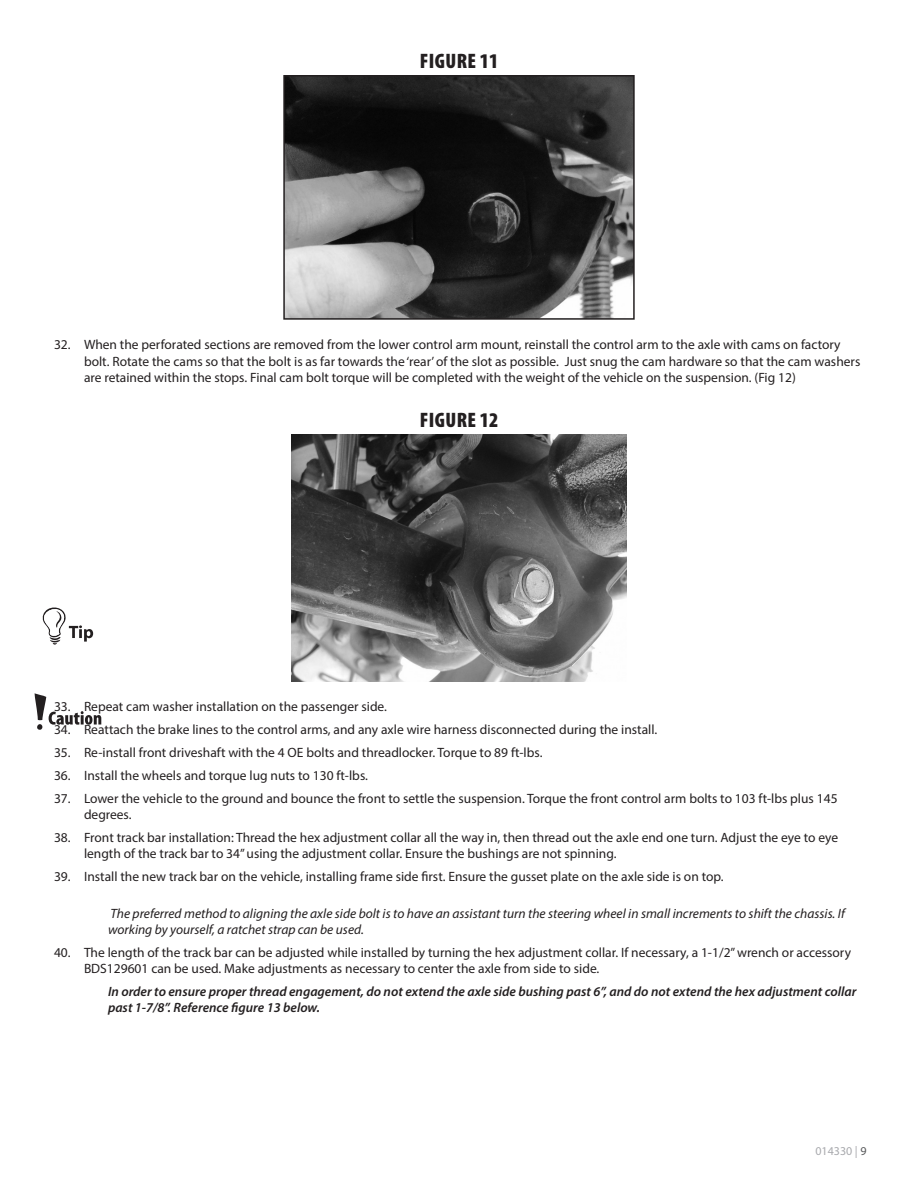
<style>
.page{position:relative;width:918px;height:1188px;background:#fff}
.page>*{position:absolute;margin:0;border:0;box-sizing:border-box;transform-origin:0 0}
.t1{font:900 condensed 21px "Myriad Pro";letter-spacing:.02em;color:#231f20}
.t2{font:13.5px/16.2px "Myriad Pro";color:#231f20}
.Note{font:italic 13.5px/16.2px "Myriad Pro";color:#231f20}
.Caution{font:italic 600 13.5px/16.2px "Myriad Pro";color:#231f20}
.t3{font:12px "Myriad Pro";color:#a8a9ad}
.s1{color:#57585a}
</style>
<div class="page">
<img style="left:286px;top:78px;width:346px;height:239px">
<div style="left:283px;top:75px;width:352px;height:245px;border:2px solid #231f20"></div>
<img style="left:291px;top:435px;width:336px;height:246px">
<svg style="left:42px;top:607px;width:51px;height:38px"></svg>
<svg style="left:35px;top:693px;width:66px;height:37px"></svg>
<p class="t1" style="left:420px;top:47px;width:80px">FIGURE 11</p>
<p class="t2" style="left:84px;top:337px;width:778px;text-indent:-30px">32. When the perforated sections are removed from the lower control arm mount, reinstall the control arm to the axle with cams on factory bolt. Rotate the cams so that the bolt is as far towards the ‘rear’ of the slot as possible. Just snug the cam hardware so that the cam washers are retained within the stops. Final cam bolt torque will be completed with the weight of the vehicle on the suspension. (Fig 12)</p>
<p class="t1" style="left:420px;top:407px;width:80px">FIGURE 12</p>
<p class="t2" style="left:54px;top:698px;width:335px">33. Repeat cam washer installation on the passenger side.</p>
<p class="t2" style="left:54px;top:721px;width:605px">34. Reattach the brake lines to the control arms, and any axle wire harness disconnected during the install.</p>
<p class="t2" style="left:54px;top:744px;width:490px">35. Re-install front driveshaft with the 4 OE bolts and threadlocker. Torque to 89 ft-lbs.</p>
<p class="t2" style="left:54px;top:767px;width:315px">36. Install the wheels and torque lug nuts to 130 ft-lbs.</p>
<p class="t2" style="left:84px;top:790px;width:755px;text-indent:-30px">37. Lower the vehicle to the ground and bounce the front to settle the suspension. Torque the front control arm bolts to 103 ft-lbs plus 145 degrees.</p>
<p class="t2" style="left:84px;top:829px;width:756px;text-indent:-30px">38. Front track bar installation: Thread the hex adjustment collar all the way in, then thread out the axle end one turn. Adjust the eye to eye length of the track bar to 34” using the adjustment collar. Ensure the bushings are not spinning.</p>
<p class="t2" style="left:54px;top:868px;width:671px">39. Install the new track bar on the vehicle, installing frame side first. Ensure the gusset plate on the axle side is on top.</p>
<p class="Note" style="left:108px;top:905px;width:738px">The preferred method to aligning the axle side bolt is to have an assistant turn the steering wheel in small increments to shift the chassis. If working by yourself, a ratchet strap can be used.</p>
<p class="t2" style="left:84px;top:944px;width:769px;text-indent:-30px">40. The length of the track bar can be adjusted while installed by turning the hex adjustment collar. If necessary, a 1-1/2” wrench or accessory<br>BDS129601 can be used. Make adjustments as necessary to center the axle from side to side.</p>
<p class="Caution" style="left:108px;top:983px;width:750px">In order to ensure proper thread engagement, do not extend the axle side bushing past 6”, and do not extend the hex adjustment collar past 1-7/8”. Reference figure 13 below.</p>
<p class="t3" style="left:815px;top:1143px;width:53px">014330 | <span class="s1">9</span></p>
</div>
